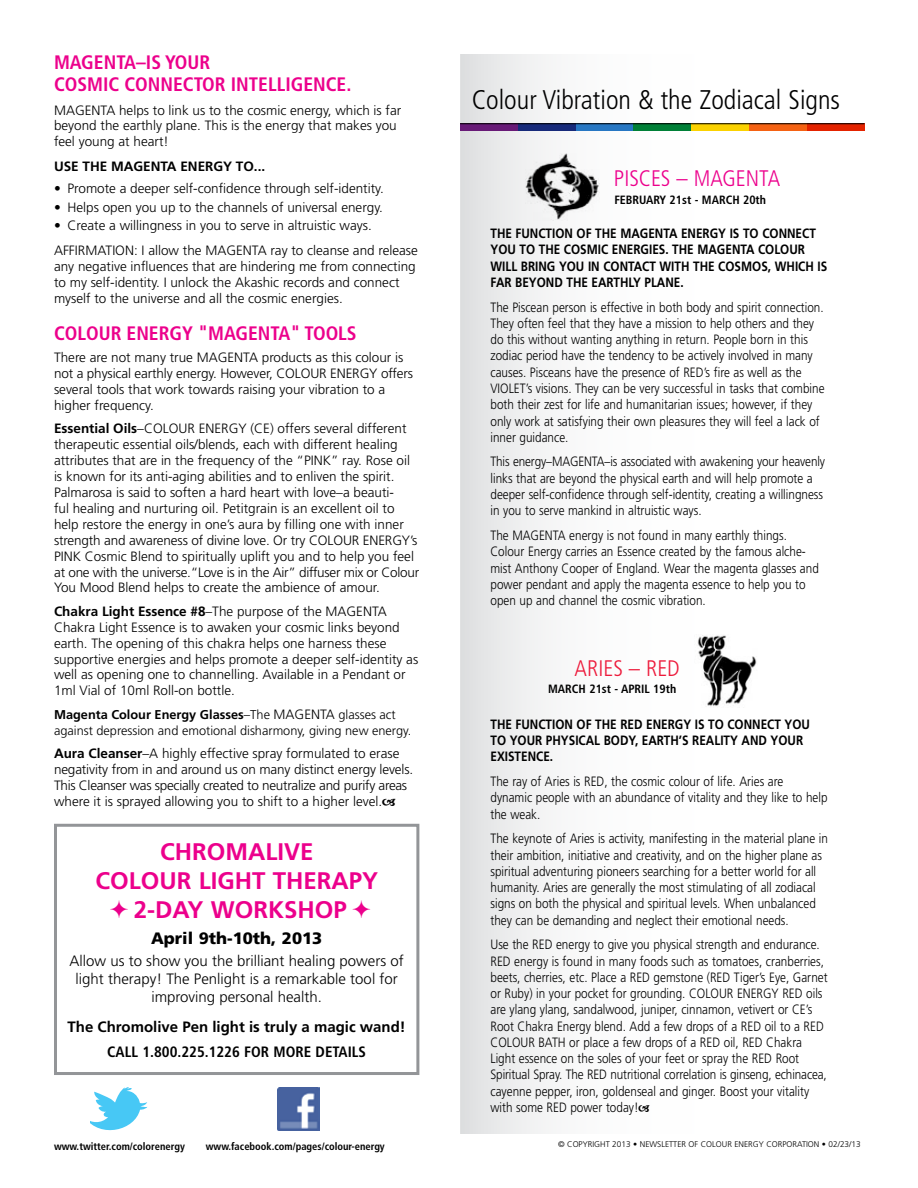
<style>
.page{position:relative;width:918px;height:1188px;background:#fff}
.page>*{position:absolute;margin:0;border:0;box-sizing:border-box;transform-origin:0 0}
.t1{font:300 condensed 27px "Frutiger";color:#000}
.t2{font:700 24px/29px "Frutiger";color:#ec008c;text-align:center}
.t3{font:300 condensed 22.5px "Frutiger";color:#ec008c}
.t4{font:300 condensed 22.5px "Frutiger";color:#ed1a3b}
.t5{font:700 condensed 19.5px/22.5px "Frutiger";color:#ec008c}
.t6{font:900 16.5px "Frutiger";color:#000}
.t7{font:300 15px/18px "Frutiger";color:#000;text-align:center}
.t8{font:700 15px "Frutiger";color:#000}
.t9{font:700 condensed 15px "Frutiger";color:#000}
.t10{font:300 13.5px/16.2px "Frutiger";color:#000;scale:.87 1}
.t11{font:300 13.5px/15.9px "Frutiger";color:#000}
.t12{font:700 13.5px/16.2px "Frutiger";color:#000;scale:.87 1}
.t13{font:700 13.5px "Frutiger";color:#000}
.t14{font:300 12.75px/15.9px "Frutiger";color:#000}
.t15{font:700 condensed 12px "Frutiger";color:#000}
.t16{font:700 condensed 10.5px "Frutiger";color:#000}
.t17{font:300 8.25px "Frutiger";color:#000}
.t18{font:300 8.25px "Frutiger";color:#000}
.s1{font-weight:700}
.s2{font-size:13.5px}
</style>
<div class="page">
<div style="left:460px;top:54px;width:404px;height:1080px;background:linear-gradient(to right,#ecedee,#fff)"></div>
<svg style="left:460px;top:124px;width:58px;height:7px"></svg>
<svg style="left:518px;top:124px;width:58px;height:7px"></svg>
<svg style="left:576px;top:124px;width:57px;height:7px"></svg>
<svg style="left:633px;top:124px;width:58px;height:7px"></svg>
<svg style="left:691px;top:124px;width:58px;height:7px"></svg>
<svg style="left:749px;top:124px;width:58px;height:7px"></svg>
<svg style="left:807px;top:124px;width:57px;height:7px"></svg>
<hr style="left:460px;top:123px;width:404px;height:1px;background:#000">
<img style="left:525px;top:153px;width:74px;height:68px">
<img style="left:694px;top:635px;width:64px;height:73px">
<svg style="left:91px;top:1087px;width:56px;height:43px"></svg>
<img style="left:277px;top:1087px;width:43px;height:43px">
<div style="left:54px;top:824px;width:365px;height:251px;border:3px solid #939598"></div>
<svg style="left:639px;top:1105px;width:11px;height:7px"></svg>
<h3 class="t5" style="left:54px;top:51px;width:299px">Magenta–IS YOU R<br>cosmic connector intelligence.</h3>
<p class="t11" style="left:54px;top:102px;width:22px">Magenta</p>
<p class="t11" style="left:54px;top:102px;width:349px;text-indent:65px">helps to link us to the cosmic energy, which is far beyond the earthly plane. This is the energy that makes you feel young at heart!</p>
<p class="t13" style="left:54px;top:158px;width:213px">USE THE MAGENTA ENERGY TO...</p>
<p class="t11" style="left:54px;top:180px;width:331px">• Promote a deeper self-confidence through self-identity.</p>
<p class="t11" style="left:54px;top:199px;width:330px">• Helps open you up to the channels of universal energy.</p>
<p class="t11" style="left:54px;top:213px;width:365px;line-height:24.9px">• Create a willingness in you to serve in altruistic ways.<br>AFFIRMATION: I allow the MAGENTA ray to cleanse and release</p>
<p class="t11" style="left:54px;top:259px;width:363px">any negative influences that are hindering me from connecting to my self-identity. I unlock the Akashic records and connect myself to the universe and all the cosmic energies.</p>
<h3 class="t5" style="left:54px;top:322px;width:23px">COLOU</h3>
<h3 class="t5" style="left:111px;top:322px;width:206px">R ENERGY "magenta" TOOLS</h3>
<p class="t11" style="left:54px;top:350px;width:361px">There are not many true MAGENTA products as this colour is not a physical earthly energy. However, COLOUR ENERGY offers several tools that work towards raising your vibration to a higher frequency.</p>
<p class="t11" style="left:54px;top:421px;width:358px"><span class="s1">ESSENTIAL OILS</span>–COLOUR ENERGY (CE) offers several different therapeutic essential oils/blends, each with different healing attributes that are in the frequency of the “PINK” ray. Rose oil is known for its anti-aging abilities and to enliven the spirit.<br>Palmarosa is said to soften a hard heart with love–a beauti&shy;ful healing and nurturing oil. Petitgrain is an excellent oil to help restore the energy in one’s aura by filling one with inner strength and awareness of divine love. Or try Colour</p>
<p class="t11" style="left:363px;top:532px;width:16px">Energy</p>
<p class="t11" style="left:54px;top:532px;width:367px;text-indent:356px">’s PINK Cosmic Blend to spiritually uplift you and to help you feel at one with the universe.“Love is in the Air” diffuser mix or Colour You Mood Blend helps to create the ambience of amour.</p>
<p class="t11" style="left:54px;top:603px;width:366px"><span class="s1">CHAKRA LIGHT ESSENCE #8</span>–The purpose of the MAGENTA Chakra Light Essence is to awaken your cosmic links beyond earth. The opening of this chakra helps one harness these supportive energies and helps promote a deeper self-identity as well as opening one to channelling. Available in a Pendant or 1ml Vial of 10ml Roll-on bottle.</p>
<p class="t14" style="left:54px;top:707px;width:359px"><span class="s1">MAGENTA COLOUR ENERGY GLASSES</span>–The <span class="s2">MAGENTA</span> glasses act against depression and emotional disharmony, giving new energy.</p>
<p class="t11" style="left:54px;top:746px;width:361px"><span class="s1">AURA CLEANSER</span>–A highly effective spray formulated to erase negativity from in and around us on many distinct energy levels.<br>This Cleanser was specially created to neutralize and purify areas where it is sprayed allowing you to shift to a higher level.</p>
<h2 class="t2" style="left:95px;top:838px;width:284px">CHRO MALIVE<br>CO LO UR LIGHT THERAPY<br>2-DAY WORKSHOP</h2>
<p class="t6" style="left:151px;top:928px;width:173px">April 9th-10th, 2013</p>
<p class="t7" style="left:70px;top:953px;width:336px">Allow us to show you the brilliant healing powers of light therapy! The Penlight is a remarkable tool for improving personal health.</p>
<p class="t8" style="left:68px;top:1018px;width:340px">THE CHROMOLIVE PEN LIGHT IS TRULY A MAGIC WAND!</p>
<p class="t9" style="left:107px;top:1042px;width:260px">Call 1.800.225.1226 for more details</p>
<h1 class="t1" style="left:472px;top:84px;width:370px">Colour Vibration &amp; the Zodiacal Signs</h1>
<h3 class="t3" style="left:614px;top:165px;width:168px">PISCES – MAGENTA</h3>
<p class="t15" style="left:614px;top:193px;width:153px">FEBRUARY 21st - MARCH 20th</p>
<p class="t12" style="left:490px;top:225px;width:363px">THE FUNCTION OF THE MAGENTA ENERGY IS TO CONNECT<br>YOU TO THE COSMIC ENERGIES. THE MAGENTA COLOUR<br>WILL BRING YOU IN CONTACT</p>
<p class="t12" style="left:490px;top:258px;width:389px;text-indent:169px">WITH THE COSMOS, WHICH IS<br>FAR BEYO ND THE EARTHLY PLANE.</p>
<p class="t10" style="left:490px;top:299px;width:385px">The Piscean person is effective in both body and spirit connection.<br>They often feel that they have a mission to help others and they do this without wanting anything in return. People born in this zodiac period have the tendency to be actively involved in many causes. Pisceans have the presence of red ’s fire as well as the<br>violet</p>
<p class="t10" style="left:490px;top:380px;width:386px;text-indent:35px">’s visions. They can be very successful in tasks that combine both their zest for life and humanitarian issues; however, if they only work at satisfying their own pleasures they will feel a lack of inner guidance.</p>
<p class="t10" style="left:490px;top:454px;width:386px">This energy–MAGENTA–is associated with awakening your heavenly links that are beyond the physical earth and will help promote a deeper self-confidence through self-identity, creating a willingness in you to serve mankind in altruistic ways.</p>
<p class="t10" style="left:490px;top:527px;width:47px">The Magenta</p>
<p class="t10" style="left:490px;top:527px;width:379px;text-indent:79px">energy is not found in many earthly things.<br>Colour Energy carries an Essence created by the famous alche&shy;mist Anthony Cooper of England. Wear the magenta glasses and power pendant and apply the magenta essence to help you to open up and channel the cosmic vibration.</p>
<h3 class="t4" style="left:575px;top:655px;width:107px">ARIES – RED</h3>
<p class="t15" style="left:548px;top:682px;width:130px">MARCH 21st - APRIL 19th</p>
<p class="t12" style="left:490px;top:716px;width:319px">THE FUNCTION OF THE RED ENERGY IS TO CONNECT</p>
<p class="t12" style="left:490px;top:716px;width:369px;text-indent:294px">YOU<br>TO YO UR PHYSICAL BO DY, EARTH’S REALITY AND YO UR<br>EXISTENCE.</p>
<p class="t10" style="left:490px;top:773px;width:389px">The ray of Aries is RED, the cosmic colour of life. Aries are dynamic people with an abundance of vitality and they like to help the weak.</p>
<p class="t10" style="left:490px;top:831px;width:389px">The keynote of Aries is activity, manifesting in the material plane in their ambition, initiative and creativity, and on the higher plane as spiritual adventuring pioneers searching for a better world for all humanity. Aries are generally the most stimulating of all zodiacal signs on both the physical and spiritual levels. When unbalanced they can be demanding and neglect their emotional needs.</p>
<p class="t10" style="left:490px;top:937px;width:389px">Use the RED energy to give you physical strength and endurance.<br>RED energy is found in many foods such as tomatoes, cranberries, beets, cherries, etc. Place a RED gemstone (RED Tiger’s Eye, Garnet or Ruby) in your pocket for grounding. COLOUR ENERGY RED oils are ylang ylang, sandalwood, juniper, cinnamon, vetivert or CE’s Root Chakra Energy blend. Add a few drops of a RED oil to a RED Colour</p>
<p class="t10" style="left:490px;top:1034px;width:388px;text-indent:79px">or place a few drops of a RED oil, RED Chakra Light essence on the soles of your feet or spray the RED Root Spiritual Spray. The RED nutritional correlation is ginseng, echinacea, cayenne pepper, iron, goldenseal and ginger. Boost your vitality with some RED power today!</p>
<p class="t10" style="left:538px;top:1034px;width:16px">Bath</p>
<p class="t16" style="left:54px;top:1140px;width:132px">www.twitter.com/colorenergy</p>
<p class="t16" style="left:206px;top:1140px;width:181px">www.facebook.com/pages/colour-energy</p>
<p class="t17" style="left:558px;top:1139px;width:304px">© Copyright 2013 • NEWSLETTEROF Colour Energy Corporation • 02/23/13</p>
<p class="t18" style="left:616px;top:1141px;width:245px">© COPYRIGHT 2004 • COLOUR ENERGY CORPORATION • <span class="s1">11/24/04</span></p>
</div>
